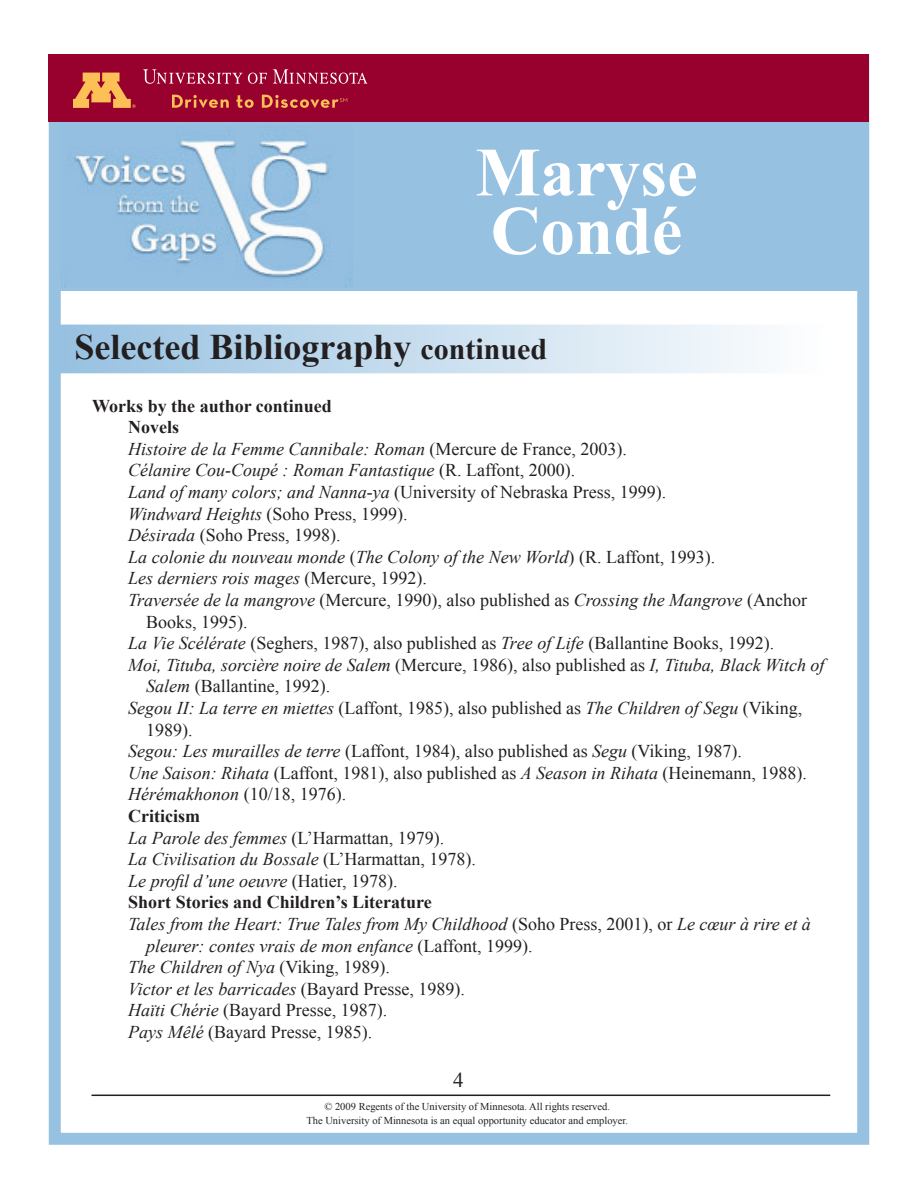
<style>
.page{position:relative;width:918px;height:1188px;background:#fff}
.page>*{position:absolute;margin:0;border:0;box-sizing:border-box;transform-origin:0 0}
.t1{font:700 69px/58.5px "Times New Roman";color:#fff}
.t2{font:700 36px "Times New Roman";color:#231f20}
.t3{font:21px "Times New Roman";color:#231f20}
.t4{font:italic 18px "Times New Roman";color:#231f20}
.t5{font:18px "Times New Roman";color:#231f20}
.t6{font:700 18px "Times New Roman";color:#231f20}
.t7{font:10.5px/13.5px "Times New Roman";color:#231f20;text-align:center}
.s1{font-size:30px}
.s2{font-style:normal}
.s3{font-style:italic}
</style>
<div class="page">
<div style="left:56px;top:120px;width:810px;height:172px;background:#97c1e1;border:2px solid #fff"></div>
<img style="left:64px;top:134px;width:287px;height:153px">
<hr style="left:92px;top:1095px;width:738px;height:1px;background:#231f20">
<div style="left:53px;top:323px;width:773px;height:52px;background:linear-gradient(to right,#96c0e0,#fefefe);border:2px solid #fff"></div>
<div style="left:49px;top:54px;width:820px;height:1091px;border:12px solid #97c1e1"></div>
<div style="left:49px;top:54px;width:820px;height:67px;background:#98012d"></div>
<svg style="left:74px;top:73px;width:62px;height:35px"></svg>
<svg style="left:273px;top:69px;width:94px;height:15px"></svg>
<svg style="left:143px;top:69px;width:124px;height:15px"></svg>
<svg style="left:172px;top:95px;width:57px;height:13px"></svg>
<svg style="left:236px;top:95px;width:18px;height:13px"></svg>
<svg style="left:262px;top:95px;width:85px;height:13px"></svg>
<h1 class="t1" style="left:475px;top:141px;width:224px">Maryse<br>Condé</h1>
<h2 class="t2" style="left:75px;top:323px;width:474px">Selected Bibliography <span class="s1">continued</span></h2>
<p class="t6" style="left:92px;top:393px;width:241px">Works by the author continued</p>
<p class="t6" style="left:128px;top:415px;width:52px">Novels</p>
<p class="t4" style="left:128px;top:436px;width:500px">Histoire de la Femme Cannibale: Roman <span class="s2">(Mercure de France, 2003).</span></p>
<p class="t4" style="left:128px;top:458px;width:448px">Célanire Cou-Coupé : Roman Fantastique <span class="s2">(R. Laffont, 2000).</span></p>
<p class="t5" style="left:128px;top:480px;width:539px"><span class="s3">Land of many colors; and Nanna-ya</span> (University of Nebraska Press, 1999).</p>
<p class="t5" style="left:128px;top:502px;width:281px"><span class="s3">Windward Heights</span> (Soho Press, 1999).</p>
<p class="t5" style="left:128px;top:523px;width:214px"><span class="s3">Désirada</span> (Soho Press, 1998).</p>
<p class="t4" style="left:128px;top:544px;width:588px">La colonie du nouveau monde <span class="s2">(</span>The Colony of the New World<span class="s2">) (R. Laffont, 1993).</span></p>
<p class="t4" style="left:128px;top:566px;width:300px">Les derniers rois mages <span class="s2">(Mercure, 1992).</span></p>
<p class="t4" style="left:128px;top:588px;width:680px">Traversée de la mangrove <span class="s2">(Mercure, 1990), also published as</span> Crossing the Mangrove <span class="s2">(Anchor</span></p>
<p class="t5" style="left:146px;top:610px;width:103px">Books, 1995).</p>
<p class="t5" style="left:128px;top:631px;width:648px"><span class="s3">La Vie Scélérate</span> (Seghers, 1987), also published as <span class="s3">Tree of Life</span> (Ballantine Books, 1992).</p>
<p class="t4" style="left:128px;top:652px;width:698px">Moi, Tituba, sorcière noire de Salem <span class="s2">(Mercure, 1986), also published as</span> I, Tituba, Black Witch of</p>
<p class="t5" style="left:146px;top:674px;width:185px"><span class="s3">Salem</span> (Ballantine, 1992).</p>
<p class="t4" style="left:128px;top:696px;width:676px">Segou II: La terre en miettes <span class="s2">(Laffont, 1985), also published as</span> The Children of Segu <span class="s2">(Viking,</span></p>
<p class="t5" style="left:146px;top:718px;width:48px">1989).</p>
<p class="t5" style="left:128px;top:739px;width:615px"><span class="s3">Segou: Les murailles de terre</span> (Laffont, 1984), also published as <span class="s3">Segu</span> (Viking, 1987).</p>
<p class="t5" style="left:128px;top:761px;width:680px"><span class="s3">Une Saison: Rihata</span> (Laffont, 1981), also published as <span class="s3">A Season in Rihata</span> (Heinemann, 1988).</p>
<p class="t5" style="left:128px;top:782px;width:219px"><span class="s3">Hérémakhonon</span> (10/18, 1976).</p>
<p class="t6" style="left:128px;top:804px;width:73px">Criticism</p>
<p class="t5" style="left:128px;top:826px;width:318px"><span class="s3">La Parole des femmes</span> (L’Harmattan, 1979).</p>
<p class="t4" style="left:128px;top:847px;width:349px">La Civilisation du Bossale <span class="s2">(L’Harmattan, 1978).</span></p>
<p class="t4" style="left:128px;top:868px;width:271px">Le profil d’une oeuvre <span class="s2">(Hatier, 1978).</span></p>
<p class="t6" style="left:128px;top:890px;width:305px">Short Stories and Children’s Literature</p>
<p class="t4" style="left:128px;top:912px;width:684px">Tales from the Heart: True Tales from My Childhood <span class="s2">(Soho Press, 2001), or</span> Le cœur à rire et à</p>
<p class="t4" style="left:146px;top:933px;width:388px">pleurer: contes vrais de mon enfance <span class="s2">(Laffont, 1999).</span></p>
<p class="t4" style="left:128px;top:955px;width:263px">The Children of Nya <span class="s2">(Viking, 1989).</span></p>
<p class="t4" style="left:128px;top:976px;width:338px">Victor et les barricades <span class="s2">(Bayard Presse, 1989).</span></p>
<p class="t5" style="left:128px;top:998px;width:260px"><span class="s3">Haïti Chérie</span> (Bayard Presse, 1987).</p>
<p class="t5" style="left:128px;top:1020px;width:245px"><span class="s3">Pays Mêlé</span> (Bayard Presse, 1985).</p>
<p class="t3" style="left:453px;top:1065px;width:12px">4</p>
<p class="t7" style="left:306px;top:1100px;width:323px">© 2009 Regents of the University of Minnesota. All rights reserved.<br>The University of Minnesota is an equal opportunity educator and employer.</p>
</div>
